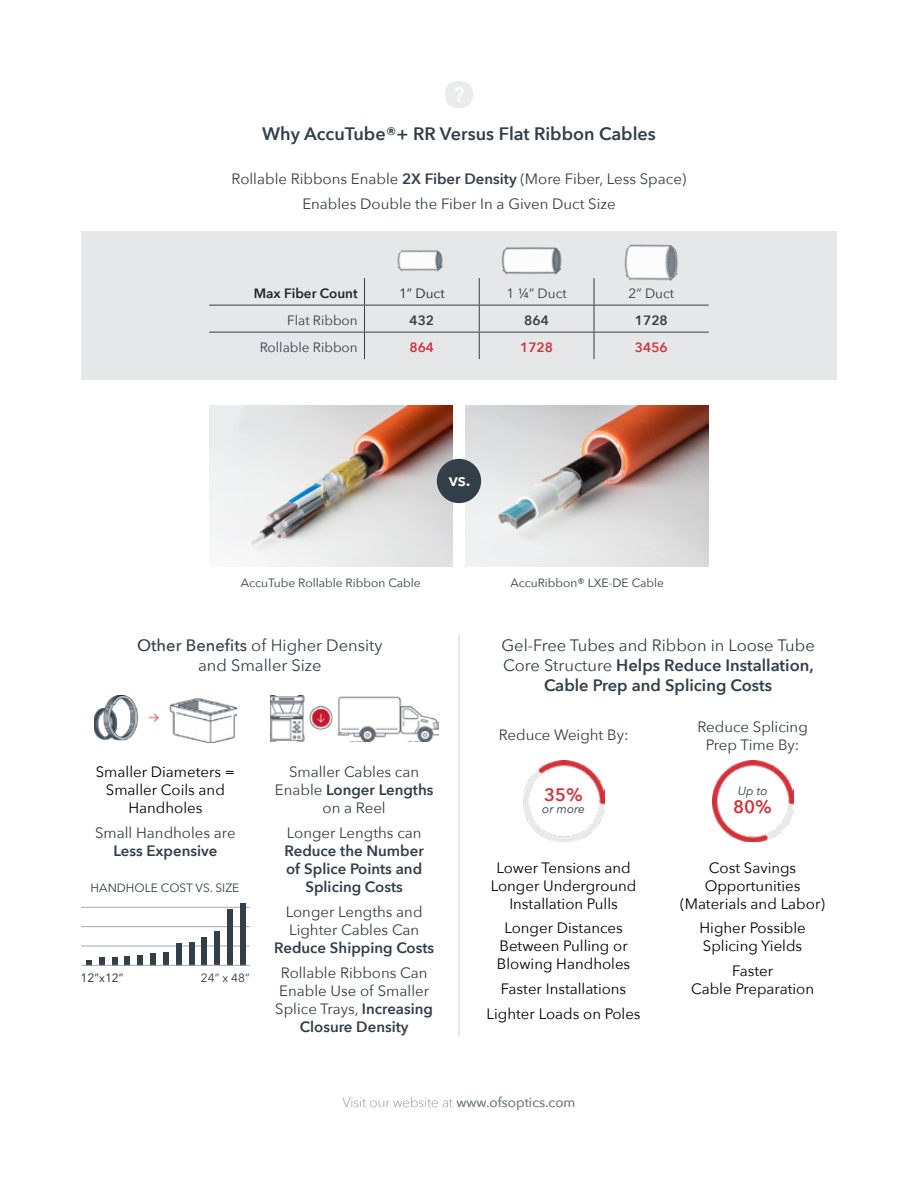
<style>
.page{position:relative;width:918px;height:1188px;background:#fff}
.page>*{position:absolute;margin:0;border:0;box-sizing:border-box;transform-origin:0 0}
.t1{font:600 18px "Avenir Next";color:#323e48}
.t2{font:600 18px "Avenir Next";color:#cf3339}
.t3{font:600 18px "Avenir Next";color:#fff}
.t4{font:600 16.5px/19.8px "Avenir Next";color:#323e48;text-align:center}
.t5{font:16.5px/19.8px "Avenir Next";color:#323e48;text-align:center}
.t6{font:15px/18px "Avenir Next";color:#323e48;text-align:center}
.t7{font:15px/18px "Avenir Next";color:#000;text-align:center}
.t8{font:600 15px/18px "Avenir Next";color:#323e48;text-align:center}
.t9{font:13.5px "Avenir Next";color:#323e48}
.t10{font:200 13.5px "Avenir Next";color:#7b868c}
.t11{font:600 13.5px "Avenir Next";color:#1d252c}
.t12{font:600 13.5px "Avenir Next";color:#cf3339}
.t13{font:600 13.5px "Avenir Next";color:#323e48}
.t14{font:13.5px "Avenir Next";color:#1d252c}
.t15{font:12px "Avenir Next";color:#323e48}
.t16{font:italic 12px "Avenir Next";color:#323e48}
.t17{font:12px "Avenir Next";color:#1d252c}
.s1{font-weight:600}
.s2{font-weight:500}
.s3{font-weight:400}
</style>
<div class="page">
<div style="left:81px;top:231px;width:756px;height:148px;background:#e6e7e8"></div>
<img style="left:466px;top:405px;width:243px;height:162px">
<hr style="left:81px;top:907px;width:168px;height:1px;background:#a2a9ad">
<hr style="left:81px;top:926px;width:168px;height:1px;background:#a2a9ad">
<hr style="left:81px;top:946px;width:168px;height:1px;background:#a2a9ad">
<svg style="left:86px;top:960px;width:6px;height:5px"></svg>
<div style="left:99px;top:957px;width:6px;height:8px;background:#323e48"></div>
<div style="left:112px;top:957px;width:5px;height:8px;background:#323e48"></div>
<div style="left:125px;top:956px;width:5px;height:9px;background:#323e48"></div>
<div style="left:138px;top:955px;width:5px;height:10px;background:#323e48"></div>
<div style="left:150px;top:953px;width:6px;height:12px;background:#323e48"></div>
<div style="left:163px;top:952px;width:6px;height:13px;background:#323e48"></div>
<div style="left:176px;top:943px;width:6px;height:22px;background:#323e48"></div>
<div style="left:189px;top:942px;width:5px;height:23px;background:#323e48"></div>
<div style="left:202px;top:937px;width:5px;height:28px;background:#323e48"></div>
<div style="left:215px;top:932px;width:5px;height:33px;background:#323e48"></div>
<div style="left:227px;top:909px;width:6px;height:56px;background:#323e48"></div>
<div style="left:240px;top:903px;width:6px;height:62px;background:#323e48"></div>
<hr style="left:81px;top:965px;width:168px;height:1px;background:#a2a9ad">
<img style="left:94px;top:695px;width:142px;height:47px">
<img style="left:523px;top:760px;width:81px;height:81px">
<img style="left:712px;top:760px;width:81px;height:81px">
<img style="left:446px;top:81px;width:26px;height:27px">
<hr style="left:209px;top:305px;width:155px;height:1px;background:#323e48">
<hr style="left:364px;top:305px;width:115px;height:1px;background:#323e48">
<hr style="left:479px;top:305px;width:115px;height:1px;background:#323e48">
<hr style="left:594px;top:305px;width:115px;height:1px;background:#323e48">
<hr style="left:209px;top:332px;width:155px;height:1px;background:#323e48">
<hr style="left:364px;top:332px;width:115px;height:1px;background:#323e48">
<svg style="left:364px;top:278px;width:1px;height:81px"></svg>
<hr style="left:479px;top:332px;width:115px;height:1px;background:#323e48">
<svg style="left:479px;top:278px;width:1px;height:81px"></svg>
<hr style="left:594px;top:332px;width:115px;height:1px;background:#323e48">
<svg style="left:594px;top:278px;width:1px;height:81px"></svg>
<img style="left:624px;top:244px;width:54px;height:37px">
<img style="left:270px;top:695px;width:169px;height:46px">
<img style="left:209px;top:405px;width:243px;height:162px">
<hr style="left:459px;top:635px;width:1px;height:401px;background:#cfd2d3">
<div style="left:437px;top:459px;width:44px;height:44px;background:#323e48;border-radius:50%"></div>
<img style="left:501px;top:246px;width:61px;height:29px">
<img style="left:397px;top:250px;width:46px;height:22px">
<p class="t1" style="left:262px;top:118px;width:395px">Why AccuTube®+ RR Versus Flat Ribbon Cables</p>
<p class="t6" style="left:232px;top:166px;width:456px;line-height:24.8px">Rollable Ribbons Enable <span class="s1">2X Fiber Density</span> (More Fiber, Less Space)<br>Enables Double the Fiber In a Given Duct Size</p>
<p class="t11" style="left:254px;top:282px;width:105px">Max Fiber Count</p>
<p class="t14" style="left:399px;top:282px;width:47px">1” Duct</p>
<p class="t9" style="left:507px;top:282px;width:62px">1 ¼” Duct</p>
<p class="t9" style="left:629px;top:282px;width:47px">2” Duct</p>
<p class="t9" style="left:287px;top:309px;width:72px">Flat Ribbon</p>
<p class="t13" style="left:410px;top:309px;width:26px">432</p>
<p class="t13" style="left:524px;top:309px;width:26px">864</p>
<p class="t13" style="left:635px;top:309px;width:34px">1728</p>
<p class="t9" style="left:260px;top:336px;width:100px">Rollable Ribbon</p>
<p class="t12" style="left:410px;top:336px;width:26px">864</p>
<p class="t12" style="left:520px;top:336px;width:34px">1728</p>
<p class="t12" style="left:635px;top:336px;width:34px">3456</p>
<p class="t3" style="left:449px;top:464px;width:23px">vs.</p>
<p class="t15" style="left:241px;top:573px;width:182px">AccuTube Rollable Ribbon Cable</p>
<p class="t15" style="left:510px;top:573px;width:155px">AccuRibbon® LXE-DE Cable</p>
<p class="t5" style="left:137px;top:635px;width:247px"><span class="s2">Other Benefits</span> of Higher Density and Smaller Size</p>
<p class="t4" style="left:501px;top:635px;width:315px"><span class="s3">Gel-Free Tubes and Ribbon in Loose Tube<br>Core Structure</span> Helps Reduce Installation,<br>Cable Prep and Splicing Costs</p>
<p class="t7" style="left:96px;top:763px;width:141px">Smaller Diameters =<br>Smaller Coils and<br>Handholes</p>
<p class="t6" style="left:95px;top:823px;width:142px">Small Handholes are</p>
<p class="t8" style="left:113px;top:842px;width:106px">Less Expensive</p>
<p class="t15" style="left:91px;top:878px;width:150px">HANDHOLE COST VS. SIZE</p>
<p class="t17" style="left:81px;top:968px;width:44px">12”x12”</p>
<p class="t15" style="left:201px;top:968px;width:50px">24” x 48”</p>
<p class="t6" style="left:275px;top:763px;width:160px">Smaller Cables can<br>Enable <span class="s1">Longer Lengths </span>on a Reel</p>
<p class="t6" style="left:287px;top:823px;width:136px">Longer Lengths can</p>
<p class="t8" style="left:284px;top:842px;width:141px">Reduce the Number of Splice Points and<br>Splicing Costs</p>
<p class="t6" style="left:286px;top:902px;width:138px;text-align:left">Longer Lengths and<br>Lighter Cables Can</p>
<p class="t8" style="left:274px;top:938px;width:161px">Reduce Shipping Costs</p>
<p class="t6" style="left:275px;top:963px;width:159px">Rollable Ribbons Can<br>Enable Use of Smaller<br>Splice Trays, <span class="s1">Increasing<br>Closure Density</span></p>
<p class="t6" style="left:499px;top:725px;width:131px">Reduce Weight By:</p>
<p class="t2" style="left:544px;top:779px;width:40px">35%</p>
<p class="t16" style="left:542px;top:799px;width:44px">or more</p>
<p class="t7" style="left:491px;top:858px;width:147px">Lower Tensions and<br>Longer Underground<br>Installation Pulls</p>
<p class="t7" style="left:497px;top:919px;width:135px">Longer Distances<br>Between Pulling or<br>Blowing Handholes</p>
<p class="t7" style="left:487px;top:976px;width:156px;line-height:24.8px">Faster Installations<br>Lighter Loads on Poles</p>
<p class="t10" style="left:342px;top:1091px;width:235px">Visit our website at <span class="s3">www.ofsoptics.com</span></p>
<p class="t6" style="left:697px;top:717px;width:112px">Reduce Splicing<br>Prep Time By:</p>
<p class="t16" style="left:738px;top:781px;width:31px">Up to</p>
<p class="t2" style="left:733px;top:791px;width:40px">80%</p>
<p class="t7" style="left:680px;top:858px;width:146px">Cost Savings<br>Opportunities (Materials and Labor)</p>
<p class="t7" style="left:700px;top:919px;width:108px;text-align:left">Higher Possible<br>Splicing Yields</p>
<p class="t7" style="left:691px;top:961px;width:124px">Faster<br>Cable Preparation</p>
</div>
